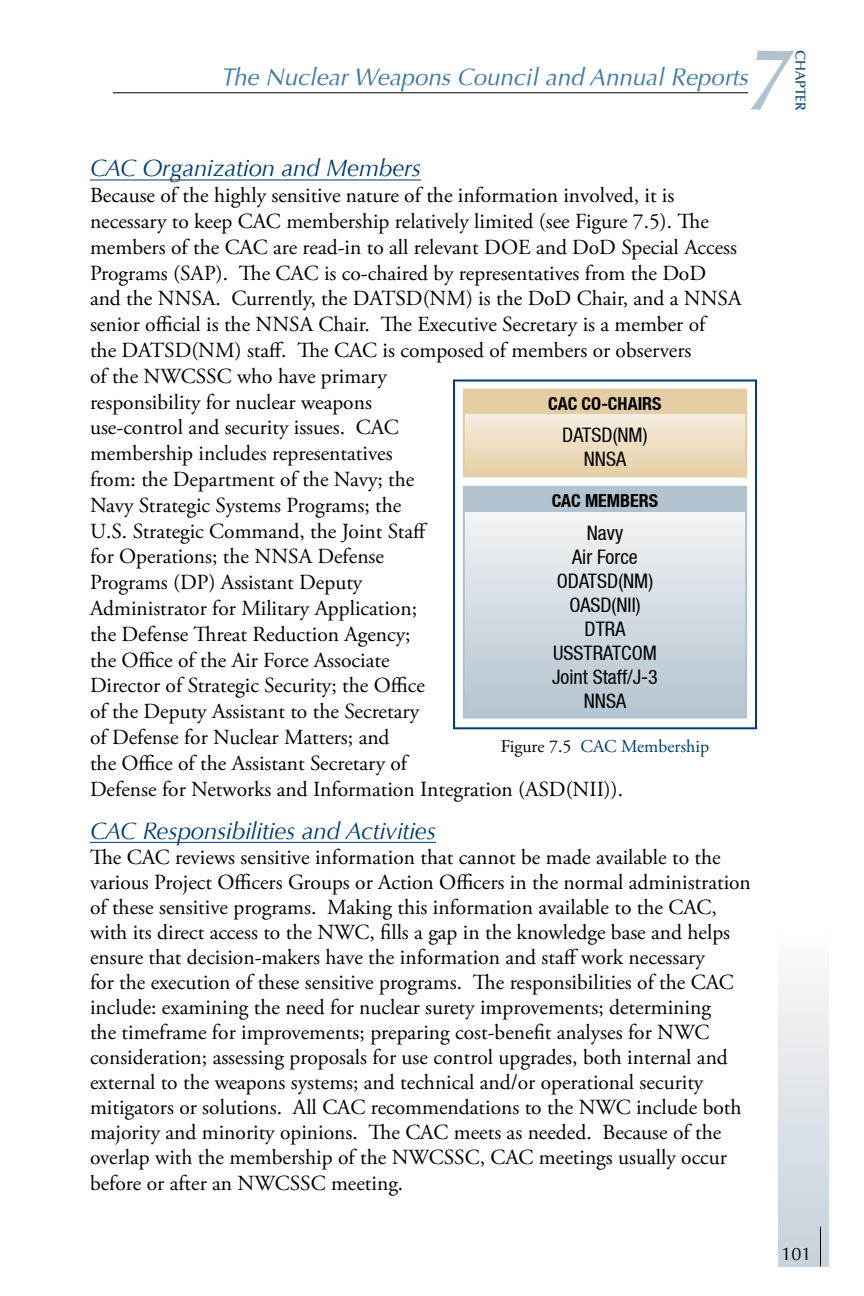
<style>
.page{position:relative;width:864px;height:1296px;background:#fff}
.page>*{position:absolute;margin:0;border:0;box-sizing:border-box;transform-origin:0 0}
.t1{font:italic 600 88px "Optima";color:#b1c2cf;scale:.9 1}
.t2{font:italic 24px "Optima";letter-spacing:-.01em;color:#003c6e}
.t3{font:italic 24px "Optima";color:#3f7ba3}
.t4{font:21.6px/25.8px "Adobe Garamond Pro";color:#000}
.t5{font:condensed 20px/24px "Helvetica Neue LT";color:#000;text-align:center}
.t6{font:700 condensed 18px "Helvetica Neue LT";color:#000}
.t7{font:18px "Adobe Garamond Pro";color:#003c6e}
.t8{font:18px "Optima";color:#000}
.t9{font:500 14px "Optima";letter-spacing:-.005em;color:#003c6e}
.s1{color:#000}
</style>
<div class="page">
<div style="left:778px;top:890px;width:51px;height:376px;background:linear-gradient(to bottom,#fff,#c6d1da)"></div>
<hr style="left:113px;top:92px;width:635px;height:1px;background:#000">
<hr style="left:820px;top:1227px;width:1px;height:39px;background:#000">
<hr style="left:90px;top:180px;width:331px;height:1px;background:#003c6e">
<hr style="left:90px;top:842px;width:346px;height:1px;background:#003c6e">
<svg style="left:466px;top:414px;width:278px;height:60px;background:#eddec3"></svg>
<div style="left:463px;top:389px;width:284px;height:88px;border:2px solid #e5cda3"></div>
<div style="left:453px;top:380px;width:304px;height:349px;border:2px solid #003c6e"></div>
<div style="left:464px;top:390px;width:282px;height:24px;background:#e5cda3"></div>
<svg style="left:466px;top:511px;width:278px;height:205px;background:#d2dbe2"></svg>
<div style="left:463px;top:486px;width:284px;height:233px;border:2px solid #b2c3cf"></div>
<div style="left:464px;top:487px;width:282px;height:24px;background:#b2c3cf"></div>
<h1 class="t1" style="left:748px;top:29px;width:47px">7</h1>
<p class="t9" style="left:808px;top:50px;width:62px;rotate:90deg">chapter</p>
<p class="t3" style="left:221px;top:63px;width:529px">The Nuclear Weapons Council and Annual Reports</p>
<p class="t2" style="left:90px;top:154px;width:333px">CAC Organization and Members</p>
<p class="t4" style="left:90px;top:183px;width:653px">Because of the highly sensitive nature of the information involved, it is necessary to keep CAC membership relatively limited (see Figure 7.5). The members of the CAC are read-in to all relevant DOE and DoD Special Access Programs (SAP). The CAC is co-chaired by representatives from the DoD and the NNSA. Currently, the DATSD(NM) is the DoD Chair, and a NNSA senior official is the NNSA Chair. The Executive Secretary is a member of<br>the DATSD(NM) staff. The CAC is composed of members or observers<br>of the NWCSSC who have primary<br>responsibility for nuclear weapons<br>use-control and security issues. CAC<br>membership includes representatives<br>from: the Department of the Navy; the<br>Navy Strategic Systems Programs; the<br>U.S. Strategic Command, the Joint Staff<br>for Operations; the NNSA Defense<br>Programs (DP) Assistant Deputy<br>Administrator for Military Application;<br>the Defense Threat Reduction Agency;<br>the Office of the Air Force Associate<br>Director of Strategic Security; the Office<br>of the Deputy Assistant to the Secretary<br>of Defense for Nuclear Matters; and<br>the Office of the Assistant Secretary of<br>Defense for Networks and Information Integration (ASD(NII)).</p>
<p class="t2" style="left:90px;top:817px;width:348px">CAC Responsibilities and Activities</p>
<p class="t4" style="left:90px;top:845px;width:662px;line-height:25px">The CAC reviews sensitive information that cannot be made available to the various Project Officers Groups or Action Officers in the normal administration of these sensitive programs. Making this information available to the CAC, with its direct access to the NWC, fills a gap in the knowledge base and helps ensure that decision-makers have the information and staff work necessary<br>for the execution of these sensitive programs. The responsibilities of the CAC include: examining the need for nuclear surety improvements; determining<br>the timeframe for improvements; preparing cost-benefit analyses for NWC consideration; assessing proposals for use control upgrades, both internal and external to the weapons systems; and technical and/or operational security mitigators or solutions. All CAC recommendations to the NWC include both majority and minority opinions. The CAC meets as needed. Because of the overlap with the membership of the NWCSSC, CAC meetings usually occur before or after an NWCSSC meeting.</p>
<p class="t6" style="left:548px;top:392px;width:115px">CAC CO-CHAIRS</p>
<p class="t5" style="left:562px;top:423px;width:87px">DATSD(NM)<br>NNSA</p>
<p class="t6" style="left:552px;top:489px;width:108px">CAC MEMBERS</p>
<p class="t5" style="left:552px;top:520px;width:107px">Navy<br>Air Force<br>ODATSD(NM)<br>OASD(NII)<br>DTRA<br>USSTRATCOM<br>Joint Staff/J-3<br>NNSA</p>
<p class="t7" style="left:501px;top:736px;width:210px"><span class="s1">Figure 7.5</span> CAC Membership</p>
<p class="t8" style="left:781px;top:1243px;width:32px">101</p>
</div>
